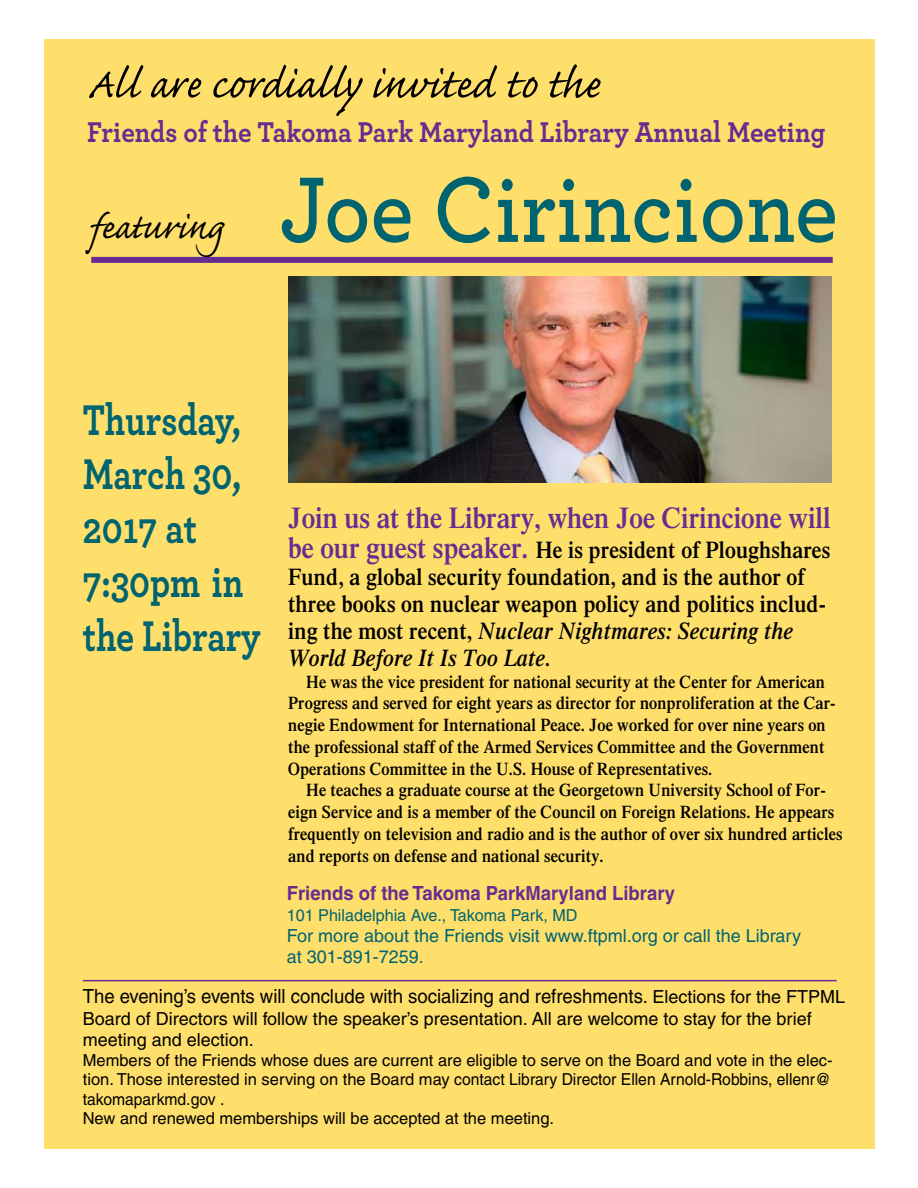
<style>
.page{position:relative;width:918px;height:1188px;background:#fff}
.page>*{position:absolute;margin:0;border:0;box-sizing:border-box;transform-origin:0 0}
.t1{font:600 97.5px "Archer";color:#006370;scale:.9 1}
.t2{font:54px "Caflisch Script Pro";color:#000}
.t3{font:700 45px/54px "Archer";color:#006370;scale:.8 1}
.t4{font:700 30px "Archer";color:#662d91;scale:.9 1}
.t5{font:600 30px "Times";color:#662d91;scale:.9 1}
.t6{font:600 24px/27px "Times";letter-spacing:.01em;color:#000;scale:.9 1}
.t7{font:19.5px "Helvetica";color:#000;scale:.95 1}
.t8{font:700 19.5px "Helvetica";color:#662d91;scale:.95 1}
.t9{font:600 18px/21.8px "Times";letter-spacing:.01em;color:#000;scale:.9 1}
.t10{font:18px/21.6px "Helvetica";color:#000}
.t11{font:18px/21px "Helvetica";color:#006370}
.t12{font:16.5px/19.5px "Helvetica";color:#000}
.t13{font:16.5px "Helvetica";color:#006370}
.s1{font-family:"Caflisch Script Pro";font-weight:400;font-size:45px;color:#000}
.s2{font-size:30px;color:#662d91}
.s3{font-style:italic}
.s4{font-size:18px}
</style>
<div class="page">
<div style="left:44px;top:39px;width:831px;height:1110px;background:#ffdf6c"></div>
<div style="left:91px;top:257px;width:742px;height:6px;background:#662d91"></div>
<hr style="left:83px;top:980px;width:754px;height:1px;background:#662d91">
<img style="left:288px;top:276px;width:543px;height:207px">
<h2 class="t2" style="left:87px;top:56px;width:513px">All are cordially invited to the</h2>
<h3 class="t4" style="left:87px;top:113px;width:822px">Friends of the Takoma Park Maryland Library Annual Meeting</h3>
<h1 class="t1" style="left:87px;top:148px;width:836px"><span class="s1">featuring</span> Joe Cirincione</h1>
<h3 class="t3" style="left:83px;top:392px;width:224px">Thursday,<br>March 30,<br>2017 at<br>7:30pm in the Library</h3>
<h3 class="t5" style="left:288px;top:500px;width:604px">Join us at the Library, when Joe Cirincione will</h3>
<p class="t6" style="left:288px;top:536px;width:604px"><span class="s2">be our guest speaker.</span> He is president of Ploughshares Fund, a global security foundation, and is the author of three books on nuclear weapon policy and politics includ&shy;ing the most recent, <span class="s3">Nuclear Nightmares: Securing the World Before It Is Too Late.</span></p>
<p class="t9" style="left:288px;top:670px;width:610px;text-indent:18px">He was the vice president for national security at the Center for American Progress and served for eight years as director for nonproliferation at the Car&shy;negie Endowment for International Peace. Joe worked for over nine years on the professional staff of the Armed Services Committee and the Government Operations Committee in the U.S. House of Representatives.</p>
<p class="t9" style="left:288px;top:779px;width:617px;text-indent:18px">He teaches a graduate course at the Georgetown University School of For&shy;eign Service and is a member of the Council on Foreign Relations. He appears frequently on television and radio and is the author of over six hundred articles and reports on defense and national security.</p>
<p class="t8" style="left:287px;top:882px;width:410px">Friends of the Takoma ParkMaryland Library</p>
<p class="t13" style="left:287px;top:906px;width:292px">101 Philadelphia Ave., Takoma Park, MD</p>
<p class="t11" style="left:287px;top:926px;width:516px">For more about the Friends visit www.ftpml.org or call the Library at 301-891-7259.</p>
<p class="t7" style="left:83px;top:985px;width:804px">The evening’s events will conclude with socializing and refreshments. <span class="s4">Elections for the FTPML</span></p>
<p class="t10" style="left:83px;top:1007px;width:731px">Board of Directors will follow the speaker’s presentation. All are welcome to stay for the brief meeting and election.</p>
<p class="t12" style="left:83px;top:1050px;width:751px">Members of the Friends whose dues are current are eligible to serve on the Board and vote in the elec&shy;tion. Those interested in serving on the Board may contact Library Director Ellen Arnold-Robbins, ellenr@ takomaparkmd.gov .<br>New and renewed memberships will be accepted at the meeting.</p>
</div>
